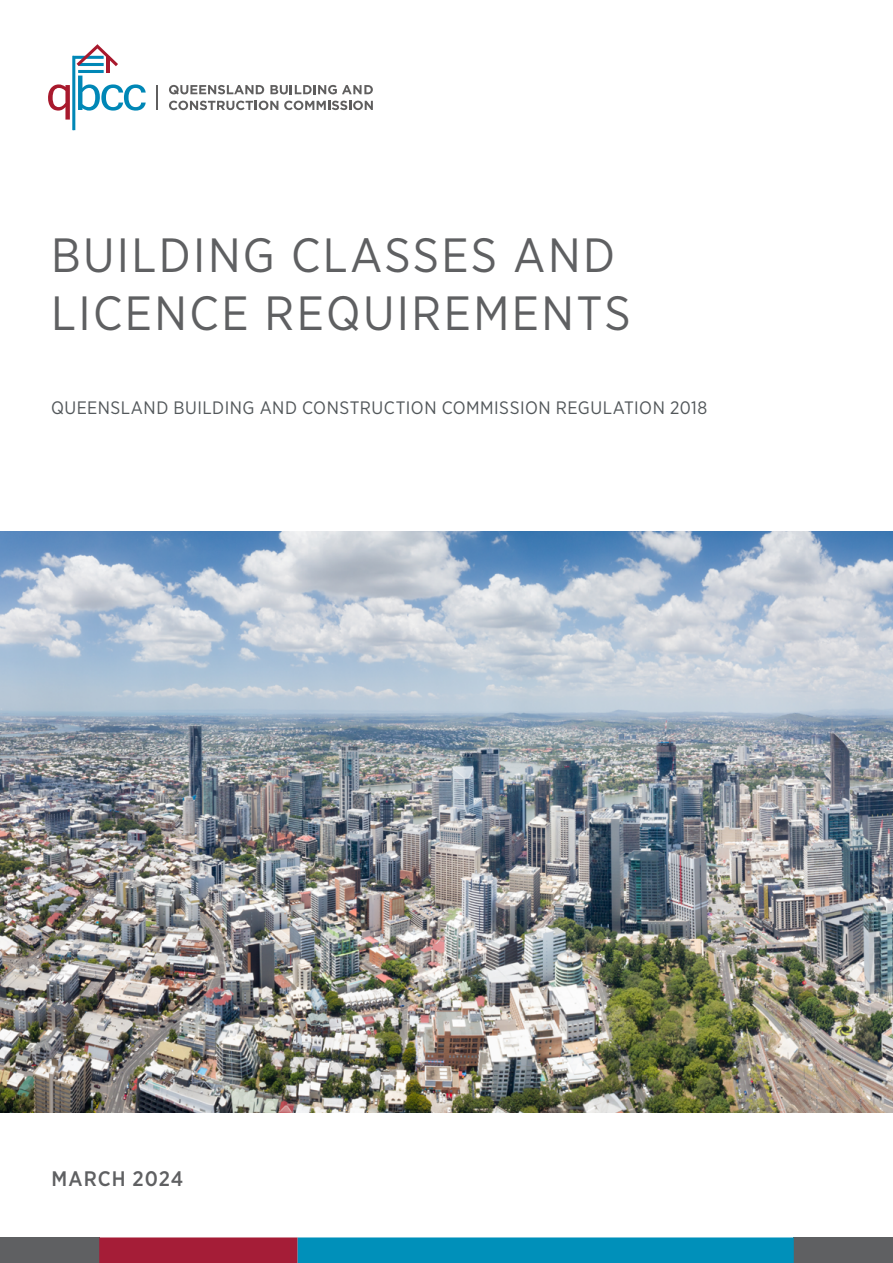
<style>
.page{position:relative;width:893px;height:1263px;background:#fff}
.page>*{position:absolute;margin:0;border:0;box-sizing:border-box;transform-origin:0 0}
.QBCC_Heading_large{font:48px/57.6px "Gotham Narrow";letter-spacing:.05em;color:#5f6062}
.t1{font:500 21px "Gotham Narrow";letter-spacing:.05em;color:#5f6062}
.QBCC_Sub_Sub_heading{font:18px "Gotham Narrow";letter-spacing:.025em;color:#52575a}
</style>
<div class="page">
<div style="left:0;top:1237px;width:99px;height:26px;background:#5f6062"></div>
<div style="left:794px;top:1237px;width:99px;height:26px;background:#5f6062"></div>
<svg style="left:99px;top:1237px;width:695px;height:26px;background:#337196"></svg>
<img style="left:0;top:531px;width:893px;height:581px">
<svg style="left:48px;top:44px;width:98px;height:86px"></svg>
<hr style="left:107px;top:57px;width:3px;height:16px;background:#a8192d">
<hr style="left:156px;top:85px;width:2px;height:25px;background:#5f5e5e">
<svg style="left:169px;top:85px;width:95px;height:10px"></svg>
<svg style="left:270px;top:85px;width:103px;height:9px"></svg>
<svg style="left:169px;top:101px;width:109px;height:9px"></svg>
<svg style="left:284px;top:101px;width:89px;height:9px"></svg>
<p class="QBCC_Heading_large" style="left:51px;top:226px;width:581px">BUILDING CLASSES AND<br>LICENCE REQUIREMENTS</p>
<p class="QBCC_Sub_Sub_heading" style="left:51px;top:396px;width:658px">QUEENSLAND BUILDING AND CONSTRUCTION COMMISSION REGULATION 2018</p>
<p class="t1" style="left:52px;top:1165px;width:133px">MARCH 2024</p>
</div>
